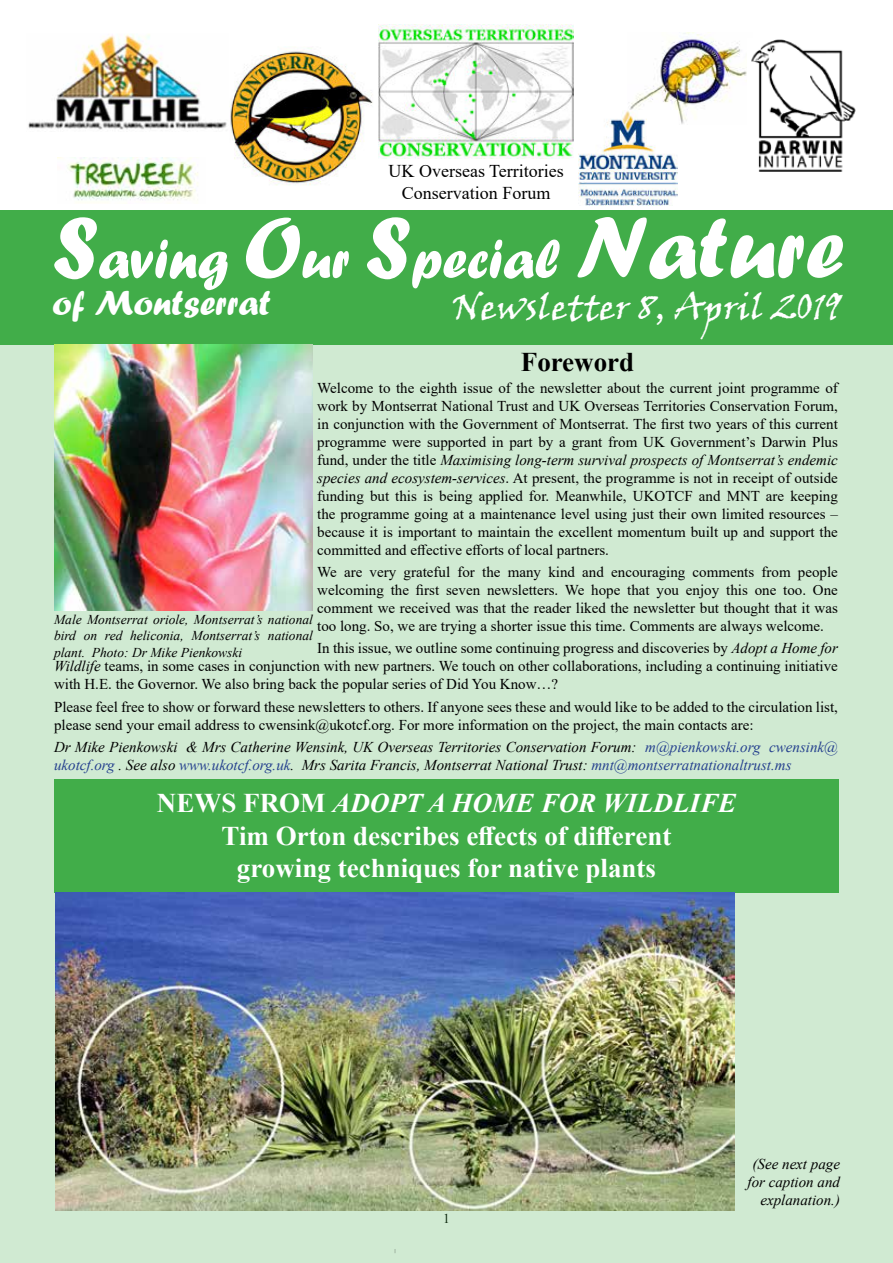
<style>
.page{position:relative;width:893px;height:1263px;background:#d0ead2}
.page>*{position:absolute;margin:0;border:0;box-sizing:border-box;transform-origin:0 0}
.t1{font:57px "Forte";color:#fff}
.t2{font:36px "Viner Hand ITC";color:#fff}
.t3{font:36px "Forte";color:#fff}
.t4{font:700 27px/32.4px "Times New Roman";color:#fff;text-align:center}
.t5{font:700 27px "Times New Roman";color:#000}
.t6{font:18px/21.6px "Times New Roman";color:#000;text-align:center}
.t7{font:15px/18px "Times New Roman";color:#000;text-align:justify}
.t8{font:italic 15px/18px "Times New Roman";color:#000}
.t9{font:italic 13.5px/16.2px "Times New Roman";color:#000;text-align:justify}
.t10{font:13.5px "Times New Roman";color:#000}
.s1{font-size:90px}
.s2{font-style:italic}
.s3{color:#25408e}
</style>
<div class="page">
<div style="left:0;top:0;width:893px;height:210px;background:#fff"></div>
<div style="left:54px;top:779px;width:785px;height:113px;background:#41ad49"></div>
<div style="left:0;top:210px;width:893px;height:134px;background:#41ad49"></div>
<img style="left:54px;top:344px;width:259px;height:266px">
<img style="left:209px;top:30px;width:174px;height:174px">
<img style="left:628px;top:33px;width:124px;height:91px">
<img style="left:747px;top:39px;width:111px;height:134px">
<img style="left:578px;top:111px;width:99px;height:94px">
<div style="left:27px;top:33px;width:202px;height:134px;background:#fff"></div>
<img style="left:28px;top:35px;width:199px;height:95px">
<div style="left:26px;top:33px;width:203px;height:134px;border:1px solid #fff"></div>
<img style="left:378px;top:24px;width:196px;height:134px">
<img style="left:57px;top:158px;width:148px;height:45px">
<img style="left:55px;top:892px;width:680px;height:319px">
<p class="t6" style="left:389px;top:162px;width:177px">UK Overseas Territories<br>Conservation Forum</p>
<h1 class="t1" style="left:52px;top:239px;width:793px"><span class="s1">S</span>aving <span class="s1">O</span>ur <span class="s1">S</span>pecial <span class="s1">Nature</span></h1>
<h2 class="t3" style="left:52px;top:290px;width:220px">of Montserrat</h2>
<h2 class="t2" style="left:453px;top:285px;width:390px">Newsletter 8, April 2019</h2>
<h3 class="t5" style="left:521px;top:346px;width:115px">Foreword</h3>
<p class="t7" style="left:317px;top:380px;width:522px">Welcome to the eighth issue of the newsletter about the current joint programme of work by Montserrat National Trust and UK Overseas Territories Conservation Forum, in conjunction with the Government of Montserrat. The first two years of this current programme were supported in part by a grant from UK Government’s Darwin Plus fund, under the title <span class="s2">Maximising long-term survival prospects of Montserrat’s endemic species and ecosystem-services</span>. At present, the programme is not in receipt of outside funding but this is being applied for. Meanwhile, UKOTCF and MNT are keeping the programme going at a maintenance level using just their own limited resources – because it is important to maintain the excellent momentum built up and support the committed and effective efforts of local partners.</p>
<p class="t7" style="left:317px;top:565px;width:522px">We are very grateful for the many kind and encouraging comments from people welcoming the first seven newsletters. We hope that you enjoy this one too. One comment we received was that the reader liked the newsletter but thought that it was too long. So, we are trying a shorter issue this time. Comments are always welcome.</p>
<p class="t7" style="left:54px;top:641px;width:785px;text-indent:263px">In this issue, we outline some continuing progress and discoveries by <span class="s2">Adopt a Home for Wildlife</span> teams, in some cases in conjunction with new partners. We touch on other collaborations, including a continuing initiative with H.E. the Governor. We also bring back the popular series of Did You Know…?</p>
<p class="t7" style="left:54px;top:699px;width:785px">Please feel free to show or forward these newsletters to others. If anyone sees these and would like to be added to the circulation list, please send your email address to cwensink@ukotcf.org. For more information on the project, the main contacts are:</p>
<p class="t8" style="left:54px;top:739px;width:785px">Dr Mike Pienkowski &amp; Mrs Catherine Wensink, UK Overseas Territories Conservation Forum: <span class="s3">m@pienkowski.org cwensink@ ukotcf.org</span> . See also <span class="s3">www.ukotcf.org.uk</span>. Mrs Sarita Francis, Montserrat National Trust: <span class="s3">mnt@montserratnationaltrust.ms</span></p>
<h3 class="t4" style="left:157px;top:787px;width:581px">NEWS FROM <span class="s2">ADOPT A HOME FOR WILDLIFE<br></span>Tim Orton describes effects of different<br>growing techniques for native plants</h3>
<p class="t9" style="left:54px;top:613px;width:260px">Male Montserrat oriole, Montserrat’s national bird on red heliconia, Montserrat’s national plant. Photo: Dr Mike Pienkowski</p>
<p class="t10" style="left:443px;top:1213px;width:8px">1</p>
<p class="t8" style="left:747px;top:1156px;width:94px;text-align:right">(See next page for caption and explanation.)</p>
</div>
